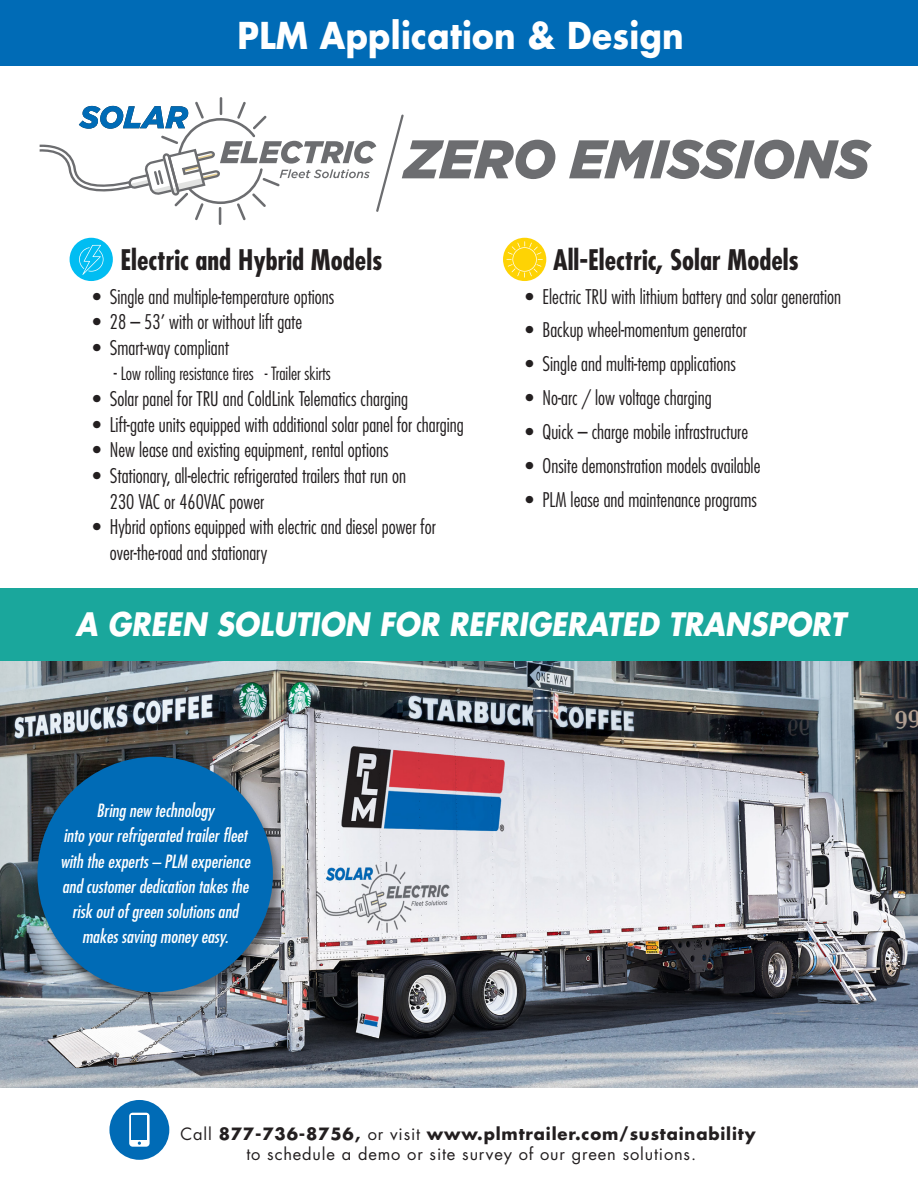
<style>
.page{position:relative;width:918px;height:1188px;background:#fff}
.page>*{position:absolute;margin:0;border:0;box-sizing:border-box;transform-origin:0 0}
.t1{font:700 36px "Futura";letter-spacing:.01em;color:#fff;scale:.91 1}
.t2{font:italic 700 31.5px "Futura";color:#fff;scale:.9 1}
.t3{font:700 condensed 27.6px "Futura";color:#231f20}
.t4{font:300 condensed 19.65px/25.7px "Futura";color:#231f20}
.t5{font:italic condensed 17.85px/25.2px "Futura";color:#fff;text-align:center}
.t6{font:300 condensed 17.7px "Futura";color:#231f20}
.t7{font:16.5px/19.5px "Futura";letter-spacing:.05em;color:#231f20;text-align:center}
.s1{font-size:19.65px}
.s2{font-weight:700}
</style>
<div class="page">
<img style="left:0;top:661px;width:918px;height:426px">
<div style="left:0;top:588px;width:918px;height:73px;background:#1aa79c"></div>
<div style="left:0;top:0;width:918px;height:66px;background:#006bb6"></div>
<svg style="left:569px;top:140px;width:303px;height:39px"></svg>
<svg style="left:40px;top:97px;width:515px;height:128px"></svg>
<div style="left:503px;top:238px;width:43px;height:43px;background:#fed304;border-radius:50%"></div>
<svg style="left:507px;top:241px;width:36px;height:37px"></svg>
<div style="left:70px;top:238px;width:43px;height:43px;background:#01bdf2;border-radius:50%"></div>
<svg style="left:79px;top:245px;width:25px;height:30px"></svg>
<img style="left:32px;top:754px;width:255px;height:256px">
<div style="left:37px;top:757px;width:236px;height:235px;background:#006bb6;border-radius:50%"></div>
<div style="left:109px;top:1100px;width:60px;height:60px;background:#006bb6;border-radius:50%"></div>
<svg style="left:129px;top:1113px;width:21px;height:34px"></svg>
<div style="left:132px;top:1115px;width:15px;height:25px;background:#006bb6"></div>
<h1 class="t1" style="left:237px;top:11px;width:492px">PLM Application &amp; Design</h1>
<h3 class="t3" style="left:120px;top:243px;width:264px">Electric and Hybrid Models</h3>
<p class="t4" style="left:93px;top:283px;width:243px">• Single and multiple-temperature options</p>
<p class="t4" style="left:93px;top:309px;width:211px">• 28 – 53’ with or without lift gate</p>
<p class="t4" style="left:93px;top:335px;width:138px">• Smart-way compliant</p>
<p class="t6" style="left:114px;top:363px;width:218px"><span class="s1">-</span> Low rolling resistance tires - Trailer skirts</p>
<p class="t4" style="left:93px;top:386px;width:317px">• Solar panel for TRU and ColdLink Telematics charging</p>
<p class="t4" style="left:93px;top:412px;width:373px">• Lift-gate units equipped with additional solar panel for charging</p>
<p class="t4" style="left:93px;top:437px;width:297px">• New lease and existing equipment, rental options</p>
<p class="t4" style="left:110px;top:463px;width:298px;text-indent:-17px">• Stationary, all-electric refrigerated trailers that run on<br>230 VAC or 460VAC power</p>
<p class="t4" style="left:110px;top:514px;width:327px;text-indent:-17px">• Hybrid options equipped with electric and diesel power for over-the-road and stationary</p>
<h3 class="t3" style="left:553px;top:243px;width:247px">All-Electric, Solar Models</h3>
<p class="t4" style="left:526px;top:283px;width:317px">• Electric TRU with lithium battery and solar generation</p>
<p class="t4" style="left:526px;top:317px;width:223px">• Backup wheel-momentum generator</p>
<p class="t4" style="left:526px;top:351px;width:212px">• Single and multi-temp applications</p>
<p class="t4" style="left:526px;top:385px;width:188px">• No-arc / low voltage charging</p>
<p class="t4" style="left:526px;top:419px;width:224px">• Quick – charge mobile infrastructure</p>
<p class="t4" style="left:526px;top:453px;width:236px">• Onsite demonstration models available</p>
<p class="t4" style="left:526px;top:487px;width:233px">• PLM lease and maintenance programs</p>
<h2 class="t2" style="left:76px;top:603px;width:857px">A GREEN SOLUTION FOR REFRIGERATED TRANSPORT</h2>
<p class="t5" style="left:60px;top:798px;width:191px">Bring new technology<br>into your refrigerated trailer fleet with the experts – PLM experience and customer dedication takes the risk out of green solutions and makes saving money easy.</p>
<p class="t7" style="left:181px;top:1125px;width:576px">Call <span class="s2">877-736-8756,</span> or visit <span class="s2">www.plmtrailer.com/sustainability </span>to schedule a demo or site survey of our green solutions.</p>
</div>
